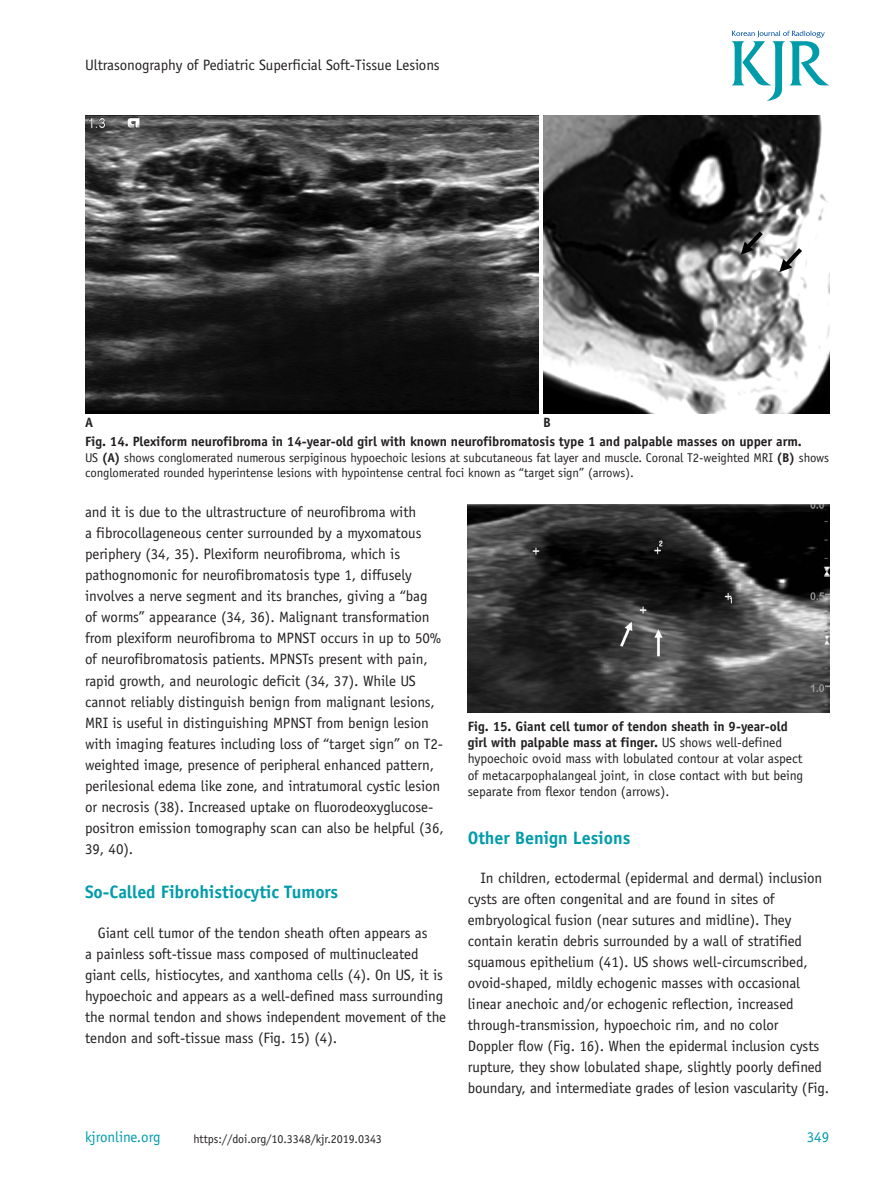
<style>
.page{position:relative;width:893px;height:1191px;background:#fff}
.page>*{position:absolute;margin:0;border:0;box-sizing:border-box;transform-origin:0 0}
.t1{font:700 18px "Officina Sans Std";letter-spacing:-.005em;color:#009caa}
.t2{font:15px/21px "Officina Sans Std";letter-spacing:-.005em;color:#231f20}
.t3{font:15px "Officina Sans Std";letter-spacing:-.005em;color:#009caa}
.t4{font:13.5px/16.2px "Officina Sans Std";letter-spacing:-.005em;color:#231f20}
.t5{font:700 13.5px "Officina Sans Std";letter-spacing:-.005em;color:#231f20}
.t6{font:12.75px/15.3px "Officina Sans Std";letter-spacing:-.005em;color:#231f20}
.t7{font:12px "Officina Sans Std";letter-spacing:-.005em;color:#231f20}
.s1{font-weight:700}
</style>
<div class="page">
<svg style="left:732px;top:31px;width:97px;height:70px"></svg>
<img style="left:468px;top:505px;width:361px;height:207px">
<img style="left:85px;top:115px;width:454px;height:298px">
<img style="left:543px;top:115px;width:286px;height:298px">
<p class="t2" style="left:85px;top:54px;width:356px">Ultrasonography of Pediatric Superficial Soft-Tissue Lesions</p>
<p class="t5" style="left:85px;top:414px;width:10px">A</p>
<p class="t5" style="left:543px;top:414px;width:9px">B</p>
<p class="t5" style="left:85px;top:433px;width:718px">Fig. 14. Plexiform neurofibroma in 14-year-old girl with known neurofibromatosis type 1 and palpable masses on upper arm.</p>
<p class="t6" style="left:85px;top:450px;width:746px">US <span class="s1">(A)</span> shows conglomerated numerous serpiginous hypoechoic lesions at subcutaneous fat layer and muscle. Coronal T2-weighted MRI <span class="s1">(B)</span> shows conglomerated rounded hyperintense lesions with hypointense central foci known as “target sign” (arrows).</p>
<p class="t2" style="left:85px;top:502px;width:360px">and it is due to the ultrastructure of neurofibroma with<br>a fibrocollageneous center surrounded by a myxomatous periphery (34, 35). Plexiform neurofibroma, which is pathognomonic for neurofibromatosis type 1, diffusely involves a nerve segment and its branches, giving a “bag<br>of worms” appearance (34, 36). Malignant transformation from plexiform neurofibroma to MPNST occurs in up to 50% of neurofibromatosis patients. MPNSTs present with pain, rapid growth, and neurologic deficit (34, 37). While US cannot reliably distinguish benign from malignant lesions, MRI is useful in distinguishing MPNST from benign lesion with imaging features including loss of “target sign” on T2- weighted image, presence of peripheral enhanced pattern, perilesional edema like zone, and intratumoral cystic lesion or necrosis (38). Increased uptake on fluorodeoxyglucose&shy;positron emission tomography scan can also be helpful (36, 39, 40).</p>
<p class="t1" style="left:85px;top:880px;width:255px">So-Called Fibrohistiocytic Tumors</p>
<p class="t2" style="left:85px;top:922px;width:363px;text-indent:13px">Giant cell tumor of the tendon sheath often appears as<br>a painless soft-tissue mass composed of multinucleated giant cells, histiocytes, and xanthoma cells (4). On US, it is hypoechoic and appears as a well-defined mass surrounding the normal tendon and shows independent movement of the tendon and soft-tissue mass (Fig. 15) (4).</p>
<p class="t3" style="left:85px;top:1128px;width:77px">kjronline.org</p>
<p class="t7" style="left:194px;top:1132px;width:190px">https://doi.org/10.3348/kjr.2019.0343</p>
<p class="t4" style="left:468px;top:718px;width:337px"><span class="s1">Fig. 15. Giant cell tumor of tendon sheath in 9-year-old girl with palpable mass at finger.</span> US shows well-defined hypoechoic ovoid mass with lobulated contour at volar aspect of metacarpophalangeal joint, in close contact with but being separate from flexor tendon (arrows).</p>
<p class="t1" style="left:468px;top:826px;width:164px">Other Benign Lesions</p>
<p class="t2" style="left:468px;top:867px;width:363px;text-indent:13px">In children, ectodermal (epidermal and dermal) inclusion cysts are often congenital and are found in sites of embryological fusion (near sutures and midline). They contain keratin debris surrounded by a wall of stratified squamous epithelium (41). US shows well-circumscribed, ovoid-shaped, mildly echogenic masses with occasional linear anechoic and/or echogenic reflection, increased through-transmission, hypoechoic rim, and no color<br>Doppler flow (Fig. 16). When the epidermal inclusion cysts rupture, they show lobulated shape, slightly poorly defined boundary, and intermediate grades of lesion vascularity (Fig.</p>
<p class="t3" style="left:807px;top:1128px;width:24px">349</p>
</div>
